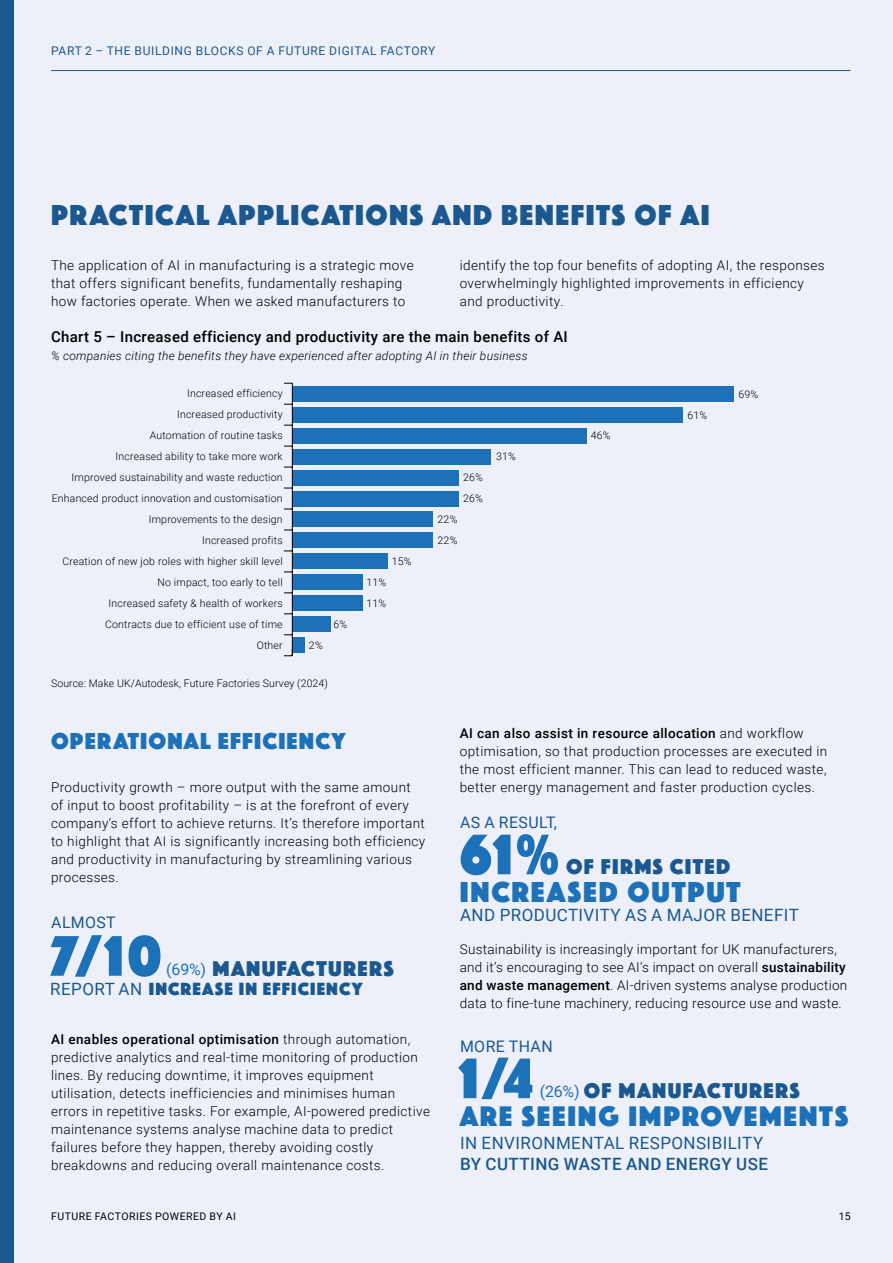
<style>
.page{position:relative;width:893px;height:1263px;background:#edf0f9}
.page>*{position:absolute;margin:0;border:0;box-sizing:border-box;transform-origin:0 0}
.t1{font:59.4px "Phosphate Solid";color:#1d71b8}
.t2{font:30px "Phosphate Solid";letter-spacing:.05em;color:#1b588f}
.t3{font:30px "Phosphate Solid";letter-spacing:.06em;color:#1d71b8}
.t4{font:29.4px "Phosphate Solid";letter-spacing:.06em;color:#1d71b8}
.t5{font:24px "Phosphate Solid";letter-spacing:.05em;color:#1d71b8}
.t6{font:22.2px "Phosphate Solid";letter-spacing:.06em;color:#1b588f}
.t7{font:18.45px "Phosphate Solid";letter-spacing:.06em;color:#1b588f}
.t8{font:16.95px "Roboto";letter-spacing:.025em;color:#1b588f}
.t9{font:500 16.95px "Roboto";letter-spacing:.025em;color:#1b588f}
.t10{font:15.9px "Roboto";letter-spacing:.025em;color:#1b588f}
.t11{font:15.9px "Roboto";color:#1d71b8}
.t12{font:500 15px "Roboto";letter-spacing:.02em;color:#000}
.t13{font:300 13.5px/18px "Roboto";letter-spacing:.03em;color:#000}
.t14{font:italic 300 12px "Roboto";letter-spacing:.02em;color:#000}
.t15{font:12px "Roboto";letter-spacing:.055em;color:#1b588f}
.t16{font:300 10.5px/21px "Roboto";letter-spacing:.02em;color:#000}
.t17{font:10.5px "Roboto";letter-spacing:.045em;color:#000}
.s1{font-weight:500}
.s2{font-family:"Roboto";font-size:16.95px}
</style>
<div class="page">
<div style="left:0;top:0;width:14px;height:1263px;background:#1b588f"></div>
<hr style="left:51px;top:70px;width:799px;height:1px;background:#1b588f">
<div style="left:292px;top:386px;width:441px;height:15px;background:#1d71b8"></div>
<div style="left:292px;top:407px;width:390px;height:15px;background:#1d71b8"></div>
<div style="left:292px;top:428px;width:294px;height:15px;background:#1d71b8"></div>
<div style="left:292px;top:449px;width:199px;height:15px;background:#1d71b8"></div>
<div style="left:292px;top:470px;width:167px;height:15px;background:#1d71b8"></div>
<div style="left:292px;top:491px;width:167px;height:15px;background:#1d71b8"></div>
<div style="left:292px;top:512px;width:141px;height:15px;background:#1d71b8"></div>
<div style="left:292px;top:533px;width:141px;height:15px;background:#1d71b8"></div>
<div style="left:292px;top:554px;width:96px;height:15px;background:#1d71b8"></div>
<div style="left:292px;top:575px;width:71px;height:15px;background:#1d71b8"></div>
<div style="left:292px;top:596px;width:71px;height:15px;background:#1d71b8"></div>
<div style="left:292px;top:617px;width:39px;height:15px;background:#1d71b8"></div>
<div style="left:292px;top:638px;width:13px;height:15px;background:#1d71b8"></div>
<hr style="left:292px;top:383px;width:1px;height:273px;background:#000">
<svg style="left:284px;top:649px;width:8px;height:7px"></svg>
<p class="t15" style="left:51px;top:42px;width:385px">PART 2 – THE BUILDING BLOCKS OF A FUTURE DIGITAL FACTORY</p>
<h2 class="t2" style="left:51px;top:193px;width:660px">PRACTICAL APPLICATIONS AND BENEFITS OF AI</h2>
<p class="t13" style="left:460px;top:256px;width:366px">identify the top four benefits of adopting AI, the responses overwhelmingly highlighted improvements in efficiency and productivity.</p>
<p class="t12" style="left:51px;top:326px;width:518px">Chart 5 – Increased efficiency and productivity are the main benefits of AI</p>
<p class="t14" style="left:51px;top:347px;width:478px">% companies citing the benefits they have experienced after adopting AI in their business</p>
<p class="t13" style="left:51px;top:256px;width:364px">The application of AI in manufacturing is a strategic move that offers significant benefits, fundamentally reshaping how factories operate. When we asked manufacturers to</p>
<p class="t16" style="left:52px;top:383px;width:233px;text-align:right">Increased efficiency<br>Increased productivity<br>Automation of routine tasks<br>Increased ability to take more work<br>Improved sustainability and waste reduction<br>Enhanced product innovation and customisation<br>Improvements to the design<br>Increased profits<br>Creation of new job roles with higher skill level<br>No impact, too early to tell<br>Increased safety &amp; health of workers<br>Contracts due to efficient use of time<br>Other</p>
<p class="t16" style="left:738px;top:383px;width:21px">69%</p>
<p class="t16" style="left:687px;top:404px;width:21px">61%</p>
<p class="t16" style="left:591px;top:425px;width:21px">46%</p>
<p class="t16" style="left:496px;top:446px;width:21px">31%</p>
<p class="t16" style="left:463px;top:467px;width:21px">26%<br>26%</p>
<p class="t16" style="left:438px;top:508px;width:21px">22%<br>22%</p>
<p class="t16" style="left:392px;top:550px;width:21px">15%</p>
<p class="t16" style="left:366px;top:571px;width:21px">11%<br>11%</p>
<p class="t16" style="left:333px;top:613px;width:15px">6%</p>
<p class="t16" style="left:309px;top:634px;width:15px">2%</p>
<p class="t16" style="left:51px;top:672px;width:278px">Source: Make UK/Autodesk, Future Factories Survey (2024)</p>
<h3 class="t5" style="left:51px;top:724px;width:296px">OPERATIONAL EFFICIENCY</h3>
<p class="t13" style="left:460px;top:724px;width:369px"><span class="s1">AI can also assist in resource allocation</span> and workflow optimisation, so that production processes are executed in the most efficient manner. This can lead to reduced waste, better energy management and faster production cycles.</p>
<p class="t13" style="left:51px;top:778px;width:376px">Productivity growth – more output with the same amount of input to boost profitability – is at the forefront of every company’s effort to achieve returns. It’s therefore important to highlight that AI is significantly increasing both efficiency and productivity in manufacturing by streamlining various processes.</p>
<p class="t10" style="left:460px;top:811px;width:99px">AS A RESULT,</p>
<h1 class="t1" style="left:460px;top:812px;width:101px">61%</h1>
<h3 class="t6" style="left:566px;top:851px;width:166px">OF FIRMS CITED</h3>
<h2 class="t3" style="left:460px;top:870px;width:282px">INCREASED OUTPUT</h2>
<p class="t8" style="left:460px;top:903px;width:340px">AND PRODUCTIVITY AS A MAJOR BENEFIT</p>
<p class="t10" style="left:51px;top:911px;width:66px">ALMOST</p>
<h1 class="t1" style="left:51px;top:914px;width:112px">7/10</h1>
<h3 class="t6" style="left:213px;top:952px;width:183px">MANUFACTURERS</h3>
<p class="t11" style="left:166px;top:958px;width:41px">(69%)</p>
<h3 class="t7" style="left:50px;top:976px;width:314px"><span class="s2">REPORT AN</span> INCREASE IN EFFICIENCY</h3>
<p class="t13" style="left:51px;top:1030px;width:380px"><span class="s1">AI enables operational optimisation</span> through automation, predictive analytics and real-time monitoring of production lines. By reducing downtime, it improves equipment utilisation, detects inefficiencies and minimises human errors in repetitive tasks. For example, AI-powered predictive maintenance systems analyse machine data to predict failures before they happen, thereby avoiding costly breakdowns and reducing overall maintenance costs.</p>
<p class="t13" style="left:460px;top:940px;width:389px">Sustainability is increasingly important for UK manufacturers, and it’s encouraging to see AI’s impact on overall <span class="s1">sustainability and waste management</span>. AI-driven systems analyse production data to fine-tune machinery, reducing resource use and waste.</p>
<p class="t10" style="left:460px;top:1035px;width:94px">MORE THAN</p>
<p class="t11" style="left:540px;top:1080px;width:41px">(26%)</p>
<h3 class="t4" style="left:460px;top:1096px;width:390px">ARE SEEING IMPROVEMENTS</h3>
<h1 class="t1" style="left:460px;top:1036px;width:74px">1/4</h1>
<h3 class="t6" style="left:584px;top:1075px;width:218px">OF MANUFACTURERS</h3>
<p class="t8" style="left:460px;top:1131px;width:305px">IN ENVIRONMENTAL RESPONSIBILITY</p>
<p class="t9" style="left:460px;top:1152px;width:310px">BY CUTTING WASTE AND ENERGY USE</p>
<p class="t17" style="left:51px;top:1209px;width:186px">FUTURE FACTORIES POWERED BY AI</p>
<p class="t17" style="left:839px;top:1209px;width:13px">15</p>
</div>
